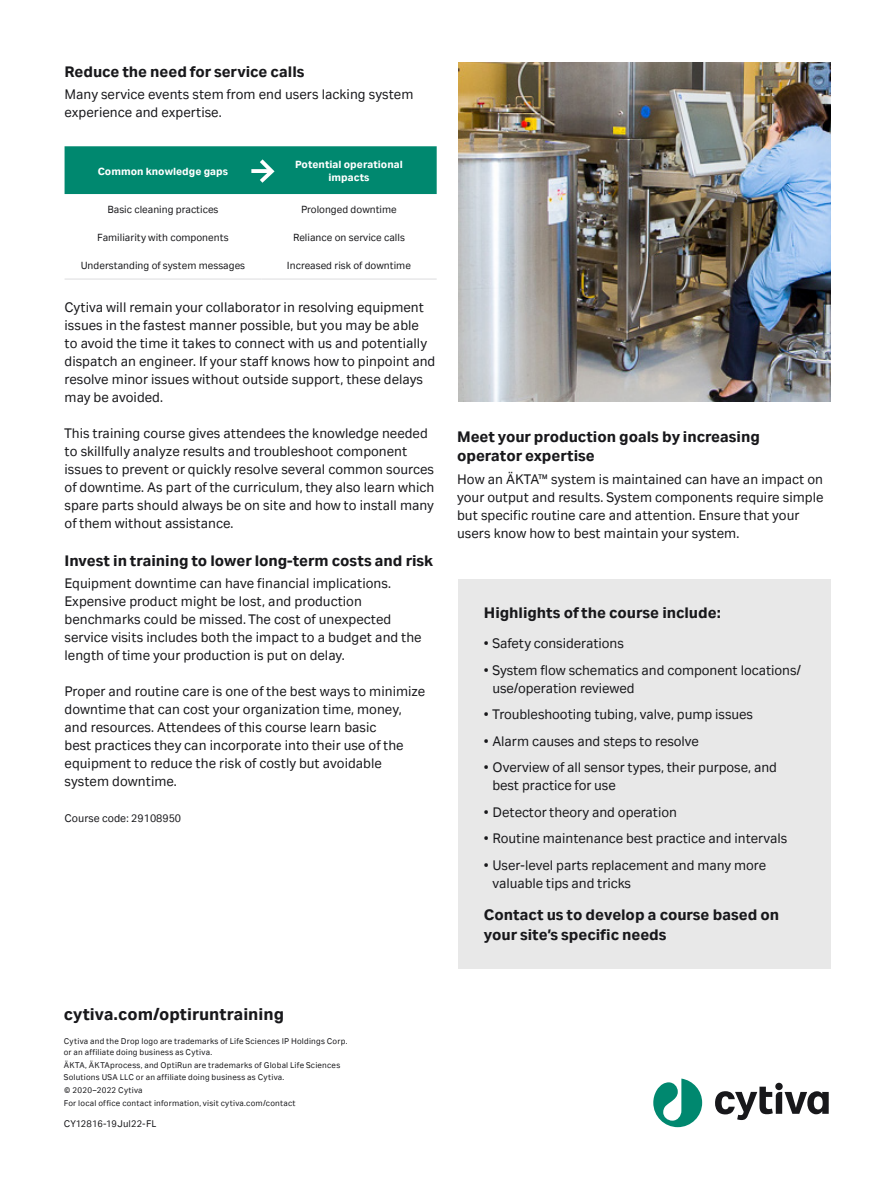
<style>
.page{position:relative;width:893px;height:1191px;background:#fff}
.page>*{position:absolute;margin:0;border:0;box-sizing:border-box;transform-origin:0 0}
.t1{font:700 18px "Cytiva Aktiv";color:#18181b}
.t2{font:700 16.5px/19.5px "Cytiva Aktiv";letter-spacing:-.005em;color:#18181b}
.t3{font:15px/18px "Cytiva Aktiv";color:#18181b}
.t4{font:12px "Cytiva Aktiv";color:#18181b}
.t5{font:11.25px "Cytiva Aktiv";color:#18181b}
.t6{font:700 11.25px/13.5px "Cytiva Aktiv";color:#fff;text-align:center}
.t7{font:10.5px "Cytiva Aktiv";letter-spacing:.01em;color:#18181b}
.t8{font:9px/11.2px "Cytiva Aktiv";letter-spacing:.02em;color:#18181b}
</style>
<div class="page">
<svg style="left:715px;top:1086px;width:114px;height:34px"></svg>
<svg style="left:775px;top:1082px;width:8px;height:8px"></svg>
<svg style="left:653px;top:1078px;width:49px;height:49px"></svg>
<div style="left:458px;top:579px;width:372px;height:390px;background:#e8e8e8"></div>
<img style="left:458px;top:63px;width:372px;height:339px">
<hr style="left:65px;top:278px;width:196px;height:2px;background:#e8e8e9">
<hr style="left:261px;top:278px;width:176px;height:2px;background:#e8e8e9">
<div style="left:65px;top:146px;width:372px;height:48px;background:#00886f"></div>
<p class="t2" style="left:65px;top:61px;width:241px">Reduce the need for service calls</p>
<p class="t3" style="left:65px;top:85px;width:350px">Many service events stem from end users lacking system experience and expertise.</p>
<p class="t6" style="left:98px;top:164px;width:132px">Common knowledge gaps</p>
<p class="t6" style="left:295px;top:157px;width:109px">Potential operational impacts</p>
<p class="t5" style="left:107px;top:203px;width:113px">Basic cleaning practices</p>
<p class="t5" style="left:301px;top:203px;width:97px">Prolonged downtime</p>
<p class="t5" style="left:97px;top:231px;width:133px">Familiarity with components</p>
<p class="t5" style="left:293px;top:231px;width:113px">Reliance on service calls</p>
<p class="t5" style="left:81px;top:260px;width:166px">Understanding of system messages</p>
<p class="t5" style="left:287px;top:260px;width:125px">Increased risk of downtime</p>
<p class="t3" style="left:65px;top:298px;width:372px">Cytiva will remain your collaborator in resolving equipment issues in the fastest manner possible, but you may be able to avoid the time it takes to connect with us and potentially dispatch an engineer. If your staff knows how to pinpoint and resolve minor issues without outside support, these delays may be avoided.</p>
<p class="t3" style="left:65px;top:424px;width:371px">This training course gives attendees the knowledge needed to skillfully analyze results and troubleshoot component issues to prevent or quickly resolve several common sources of downtime. As part of the curriculum, they also learn which spare parts should always be on site and how to install many of them without assistance.</p>
<p class="t2" style="left:65px;top:550px;width:370px">Invest in training to lower long-term costs and risk</p>
<p class="t3" style="left:65px;top:574px;width:359px">Equipment downtime can have financial implications.<br>Expensive product might be lost, and production benchmarks could be missed. The cost of unexpected service visits includes both the impact to a budget and the length of time your production is put on delay.</p>
<p class="t3" style="left:65px;top:682px;width:362px">Proper and routine care is one of the best ways to minimize downtime that can cost your organization time, money, and resources. Attendees of this course learn basic<br>best practices they can incorporate into their use of the equipment to reduce the risk of costly but avoidable system downtime.</p>
<p class="t4" style="left:65px;top:812px;width:118px">Course code: 29108950</p>
<p class="t2" style="left:457px;top:426px;width:304px">Meet your production goals by increasing operator expertise</p>
<p class="t3" style="left:457px;top:470px;width:368px">How an ÄKTA™ system is maintained can have an impact on your output and results. System components require simple but specific routine care and attention. Ensure that your users know how to best maintain your system.</p>
<p class="t2" style="left:484px;top:602px;width:238px">Highlights of the course include:</p>
<p class="t3" style="left:484px;top:634px;width:141px">• Safety considerations</p>
<p class="t3" style="left:492px;top:661px;width:310px;text-indent:-9px">• System flow schematics and component locations/ use/operation reviewed</p>
<p class="t3" style="left:484px;top:705px;width:271px">• Troubleshooting tubing, valve, pump issues</p>
<p class="t3" style="left:484px;top:732px;width:216px">• Alarm causes and steps to resolve</p>
<p class="t3" style="left:492px;top:758px;width:286px;text-indent:-9px">• Overview of all sensor types, their purpose, and best practice for use</p>
<p class="t3" style="left:484px;top:803px;width:195px">• Detector theory and operation</p>
<p class="t3" style="left:484px;top:829px;width:305px">• Routine maintenance best practice and intervals</p>
<p class="t3" style="left:492px;top:856px;width:275px;text-indent:-9px">• User-level parts replacement and many more valuable tips and tricks</p>
<p class="t2" style="left:484px;top:905px;width:297px">Contact us to develop a course based on your site’s specific needs</p>
<p class="t1" style="left:64px;top:1004px;width:222px">cytiva.com/optiruntraining</p>
<p class="t8" style="left:64px;top:1035px;width:285px">Cytiva and the Drop logo are trademarks of Life Sciences IP Holdings Corp. or an affiliate doing business as Cytiva.</p>
<p class="t8" style="left:64px;top:1059px;width:278px">ÄKTA, ÄKTAprocess, and OptiRun are trademarks of Global Life Sciences<br>Solutions USA LLC or an affiliate doing business as Cytiva.</p>
<p class="t8" style="left:64px;top:1083px;width:233px;line-height:13.4px">© 2020–2022 Cytiva<br>For local office contact information, visit cytiva.com/contact</p>
<p class="t7" style="left:64px;top:1118px;width:94px">CY12816-19Jul22-FL</p>
</div>
